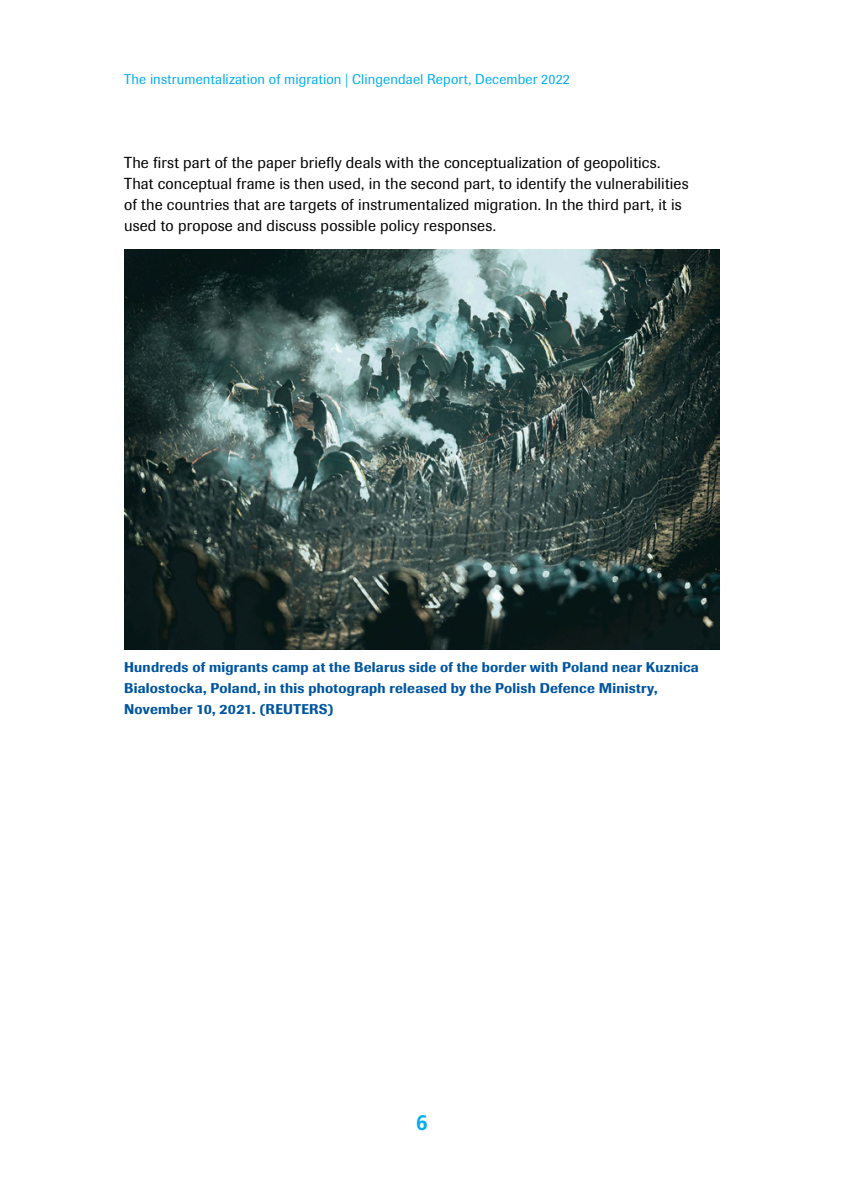
<style>
.page{position:relative;width:844px;height:1191px;background:#fff}
.page>*{position:absolute;margin:0;border:0;box-sizing:border-box;transform-origin:0 0}
.t1{font:700 21px "Frutiger LT Std";color:#00aeef}
.P_first{font:15.75px/21px "Imago";letter-spacing:.01em;color:#000}
.Caption_F{font:500 14px/21px "Imago";letter-spacing:.015em;color:#0055a0}
.t2{font:14px "Imago";letter-spacing:.01em;color:#00aeef}
</style>
<div class="page">
<img style="left:124px;top:249px;width:595px;height:400px">
<p class="t2" style="left:124px;top:71px;width:447px">The instrumentalization of migration | Clingendael Report, December 2022</p>
<p class="P_first" style="left:124px;top:152px;width:566px">The first part of the paper briefly deals with the conceptualization of geopolitics.<br>That conceptual frame is then used, in the second part, to identify the vulnerabilities of the countries that are targets of instrumentalized migration. In the third part, it is used to propose and discuss possible policy responses.</p>
<p class="Caption_F" style="left:124px;top:657px;width:576px">Hundreds of migrants camp at the Belarus side of the border with Poland near Kuznica<br>Bialostocka, Poland, in this photograph released by the Polish Defence Ministry,<br>November 10, 2021. (REUTERS)</p>
<h1 class="t1" style="left:416px;top:1110px;width:13px">6</h1>
</div>
